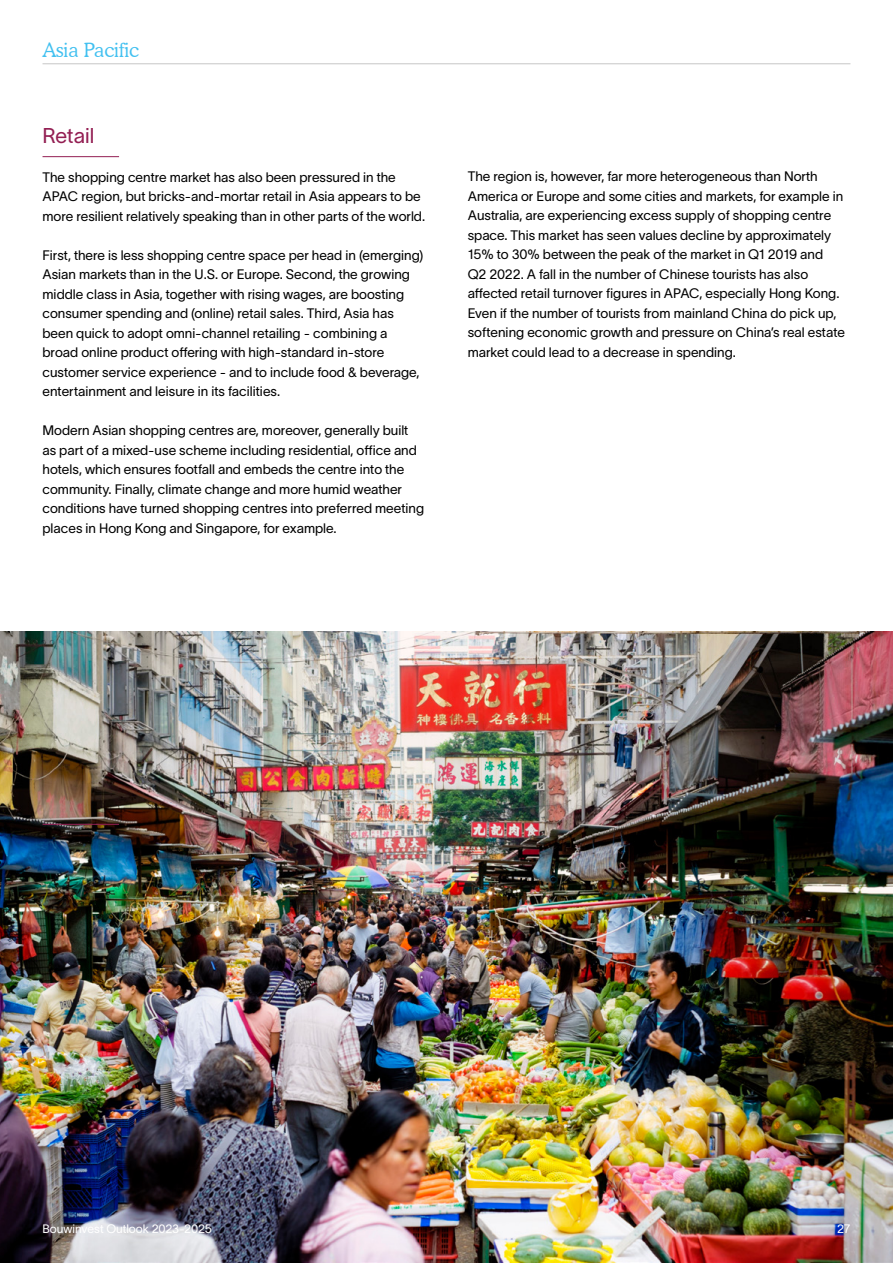
<style>
.page{position:relative;width:893px;height:1263px;background:#fff}
.page>*{position:absolute;margin:0;border:0;box-sizing:border-box;transform-origin:0 0}
.t1{font:21px "TWK Lausanne 300";color:#931f53}
.t2{font:300 19.5px "Cooper BT";color:#41c0f0}
.t3{font:13.5px/19.5px "TWK Lausanne 300";color:#000}
.t4{font:12px "TWK Lausanne 300";color:#fff}
</style>
<div class="page">
<img style="left:0;top:631px;width:893px;height:632px">
<hr style="left:43px;top:156px;width:76px;height:1px;background:#931f53">
<hr style="left:43px;top:824px;width:76px;height:1px;background:#931f53">
<hr style="left:43px;top:63px;width:807px;height:1px;background:#c6c6c6">
<h2 class="t2" style="left:43px;top:39px;width:98px">Asia Pacific</h2>
<h1 class="t1" style="left:43px;top:120px;width:53px">Retail</h1>
<p class="t3" style="left:43px;top:166px;width:384px">The shopping centre market has also been pressured in the<br>APAC region, but bricks-and-mortar retail in Asia appears to be more resilient relatively speaking than in other parts of the world.</p>
<p class="t3" style="left:43px;top:244px;width:382px">First, there is less shopping centre space per head in (emerging)<br>Asian markets than in the U.S. or Europe. Second, the growing middle class in Asia, together with rising wages, are boosting consumer spending and (online) retail sales. Third, Asia has been quick to adopt omni-channel retailing - combining a broad online product offering with high-standard in-store customer service experience - and to include food &amp; beverage, entertainment and leisure in its facilities.</p>
<p class="t3" style="left:43px;top:420px;width:383px">Modern Asian shopping centres are, moreover, generally built as part of a mixed-use scheme including residential, office and hotels, which ensures footfall and embeds the centre into the community. Finally, climate change and more humid weather conditions have turned shopping centres into preferred meeting places in Hong Kong and Singapore, for example.</p>
<p class="t3" style="left:468px;top:166px;width:379px">The region is, however, far more heterogeneous than North America or Europe and some cities and markets, for example in Australia, are experiencing excess supply of shopping centre space. This market has seen values decline by approximately 15% to 30% between the peak of the market in Q1 2019 and Q2 2022. A fall in the number of Chinese tourists has also affected retail turnover figures in APAC, especially Hong Kong.<br>Even if the number of tourists from mainland China do pick up, softening economic growth and pressure on China’s real estate market could lead to a decrease in spending.</p>
<p class="t4" style="left:43px;top:1220px;width:171px">Bouwinvest Outlook 2023-2025</p>
<p class="t4" style="left:837px;top:1220px;width:15px">27</p>
</div>
